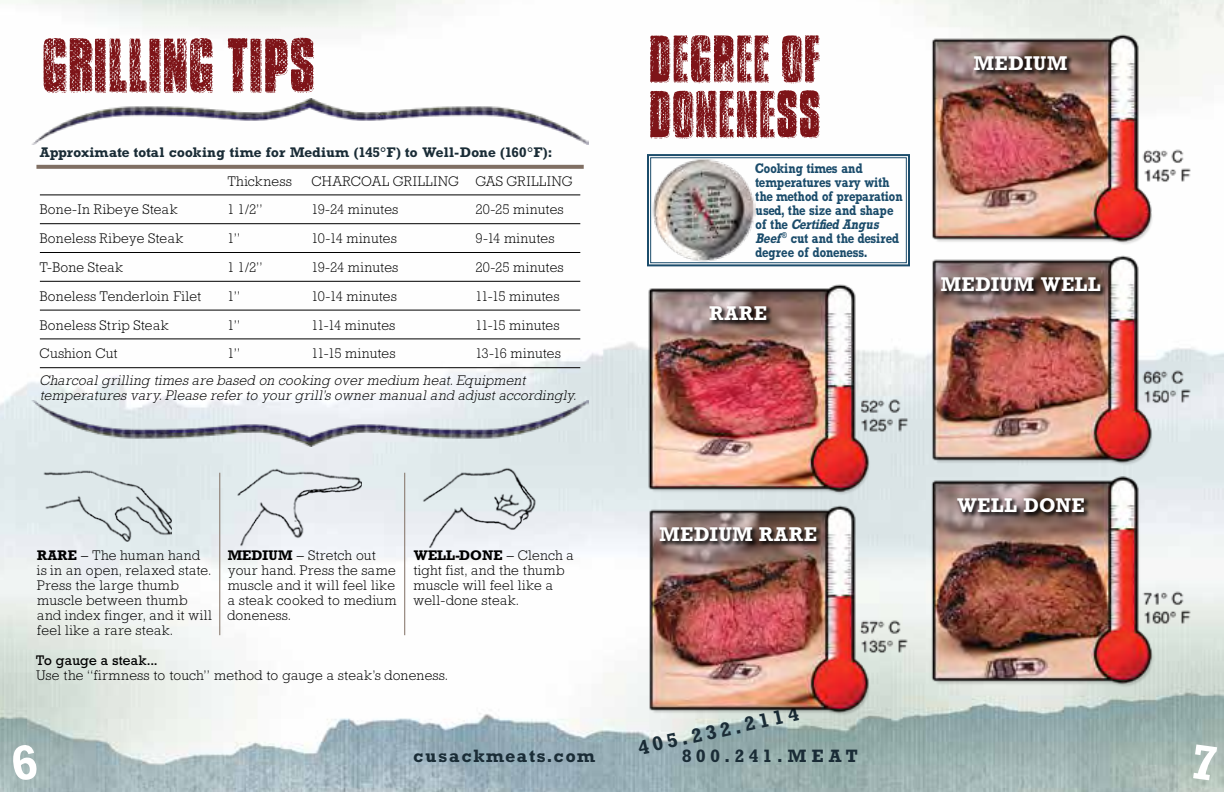
<style>
.page{position:relative;width:1224px;height:792px;background:#fff}
.page>*{position:absolute;margin:0;border:0;box-sizing:border-box;transform-origin:0 0}
.t1{font:700 20px "Astute S Si";letter-spacing:.03em;color:#fff}
.t2{font:700 20px "Astute S Si";color:#1a2c36}
.t3{font:700 18px "Astute S Si";letter-spacing:.1em;color:#1a2c36}
.t4{font:700 18px "Astute S Si";letter-spacing:.3em;color:#1a2c36}
.t5{font:14px/15px "Astute Light S Si";letter-spacing:.025em;color:#000}
.t6{font:italic 14px/15px "Astute Light S Si";color:#000}
.t7{font:700 14px/14px "Astute S Si";color:#1b4c6b;scale:.83 1}
.t8{font:14px "Astute Light S Si";letter-spacing:.005em;color:#000}
.t9{font:700 14px "Astute S Si";letter-spacing:.02em;color:#1a2c36}
.t10{font:14px "Astute Light S Si";letter-spacing:.045em;color:#000}
.t11{font:700 14px "Astute S Si";color:#000}
.t12{font:14px "Astute S Si";letter-spacing:.01em;color:#000}
.s1{font-family:"Astute S Si";font-weight:700}
.s2{font-family:"Astute Light S Si";font-weight:400}
.s3{font-style:italic}
</style>
<div class="page">
<img style="left:0;top:0;width:1224px;height:792px">
<svg style="left:43px;top:38px;width:271px;height:55px"></svg>
<img style="left:32px;top:98px;width:557px;height:47px">
<img style="left:32px;top:400px;width:557px;height:47px">
<hr style="left:40px;top:195px;width:540px;height:1px;background:#000">
<hr style="left:40px;top:223px;width:540px;height:1px;background:#000">
<hr style="left:40px;top:252px;width:540px;height:1px;background:#000">
<hr style="left:40px;top:281px;width:540px;height:1px;background:#000">
<hr style="left:40px;top:310px;width:540px;height:1px;background:#000">
<hr style="left:40px;top:339px;width:540px;height:1px;background:#000">
<hr style="left:40px;top:367px;width:540px;height:1px;background:#000">
<svg style="left:36px;top:165px;width:548px;height:4px;background:#85756a"></svg>
<img style="left:37px;top:466px;width:134px;height:76px">
<img style="left:228px;top:466px;width:134px;height:81px">
<img style="left:414px;top:466px;width:133px;height:81px">
<hr style="left:219px;top:473px;width:1px;height:162px;background:#806f63">
<hr style="left:404px;top:473px;width:1px;height:162px;background:#806f63">
<img style="left:644px;top:280px;width:282px;height:442px">
<div style="left:708px;top:304px;width:64px;height:22px;background:#000;opacity:.75"></div>
<img style="left:927px;top:30px;width:281px;height:663px">
<div style="left:973px;top:54px;width:100px;height:23px;background:#000;opacity:.75"></div>
<div style="left:940px;top:275px;width:166px;height:23px;background:#000;opacity:.75"></div>
<div style="left:955px;top:496px;width:136px;height:23px;background:#000;opacity:.75"></div>
<div style="left:659px;top:525px;width:163px;height:22px;background:#000;opacity:.75"></div>
<svg style="left:650px;top:90px;width:170px;height:49px"></svg>
<svg style="left:650px;top:35px;width:170px;height:48px"></svg>
<svg style="left:646px;top:153px;width:265px;height:114px"></svg>
<div style="left:650px;top:157px;width:257px;height:106px;border:1px solid #1b4c6b"></div>
<img style="left:650px;top:158px;width:105px;height:105px">
<svg style="left:11px;top:744px;width:27px;height:37px"></svg>
<svg style="left:1192px;top:744px;width:25px;height:37px"></svg>
<p class="t9" style="left:40px;top:144px;width:514px">Approximate total cooking time for Medium (145°F) to Well-Done (160°F):</p>
<p class="t5" style="left:228px;top:173px;width:65px">Thickness</p>
<p class="t5" style="left:312px;top:173px;width:262px">CHARCOAL GRILLING GAS GRILLING</p>
<p class="t5" style="left:40px;top:202px;width:139px">Bone-In Ribeye Steak</p>
<p class="t5" style="left:228px;top:202px;width:36px">1 1/2”</p>
<p class="t5" style="left:312px;top:202px;width:88px">19-24 minutes</p>
<p class="t10" style="left:476px;top:202px;width:89px">20-25 minutes</p>
<p class="t5" style="left:40px;top:231px;width:145px">Boneless Ribeye Steak</p>
<p class="t5" style="left:228px;top:231px;width:14px">1”</p>
<p class="t8" style="left:312px;top:230px;width:86px">10-14 minutes</p>
<p class="t5" style="left:476px;top:231px;width:80px">9-14 minutes</p>
<p class="t5" style="left:40px;top:260px;width:85px">T-Bone Steak</p>
<p class="t5" style="left:228px;top:260px;width:36px">1 1/2”</p>
<p class="t5" style="left:312px;top:260px;width:88px">19-24 minutes</p>
<p class="t10" style="left:476px;top:259px;width:89px">20-25 minutes</p>
<p class="t5" style="left:40px;top:289px;width:163px">Boneless Tenderloin Filet</p>
<p class="t5" style="left:228px;top:289px;width:14px">1”</p>
<p class="t8" style="left:312px;top:288px;width:86px">10-14 minutes</p>
<p class="t8" style="left:476px;top:288px;width:85px">11-15 minutes</p>
<p class="t5" style="left:40px;top:317px;width:130px">Boneless Strip Steak</p>
<p class="t5" style="left:228px;top:317px;width:14px">1”</p>
<p class="t8" style="left:312px;top:317px;width:85px">11-14 minutes</p>
<p class="t8" style="left:476px;top:317px;width:85px">11-15 minutes</p>
<p class="t5" style="left:40px;top:346px;width:79px">Cushion Cut</p>
<p class="t5" style="left:228px;top:346px;width:14px">1”</p>
<p class="t8" style="left:312px;top:346px;width:85px">11-15 minutes</p>
<p class="t8" style="left:476px;top:346px;width:86px">13-16 minutes</p>
<p class="t6" style="left:40px;top:373px;width:541px">Charcoalgrilling timesare based on cooking over medium heat.Equipment temperaturesvary.Please refer to your grill’sowner manualand adjustaccordingly.</p>
<p class="t5" style="left:37px;top:548px;width:176px"><span class="s1">RARE</span> – The human hand is in an open, relaxed state.<br>Press the large thumb muscle between thumb and index finger, and it will feel like a rare steak.</p>
<p class="t5" style="left:228px;top:548px;width:171px"><span class="s1">MEDIUM</span> – Stretch out your hand. Press the same muscle and it will feel like a steak cooked to medium doneness.</p>
<p class="t11" style="left:414px;top:547px;width:162px">WELL-DONE <span class="s2">– Clench a</span></p>
<p class="t5" style="left:414px;top:563px;width:152px">tight fist, and the thumb muscle will feel like a well-done steak.</p>
<p class="t12" style="left:36px;top:652px;width:123px">To gauge a steak...</p>
<p class="t5" style="left:36px;top:668px;width:413px">Use the “firmness to touch” method to gauge a steak’s doneness.</p>
<p class="t7" style="left:756px;top:161px;width:179px">Cooking times and temperatures vary with the method of preparation used, the size and shape o f t h e <span class="s3">Certified Angus<br>Beef</span><sup>®</sup> cut and the desired degree of doneness.</p>
<h1 class="t1" style="left:709px;top:301px;width:59px">RARE</h1>
<h1 class="t1" style="left:660px;top:522px;width:159px">MEDIUM RARE</h1>
<h1 class="t2" style="left:636px;top:736px;width:164px;rotate:-12deg">405.232.2114</h1>
<p class="t3" style="left:414px;top:745px;width:183px">cusackmeats.com</p>
<p class="t4" style="left:682px;top:745px;width:177px">800.241.MEAT</p>
<h1 class="t1" style="left:974px;top:51px;width:95px">MEDIUM</h1>
<h1 class="t1" style="left:941px;top:272px;width:161px">MEDIUM WELL</h1>
<h1 class="t1" style="left:957px;top:493px;width:129px">WELL DONE</h1>
</div>
